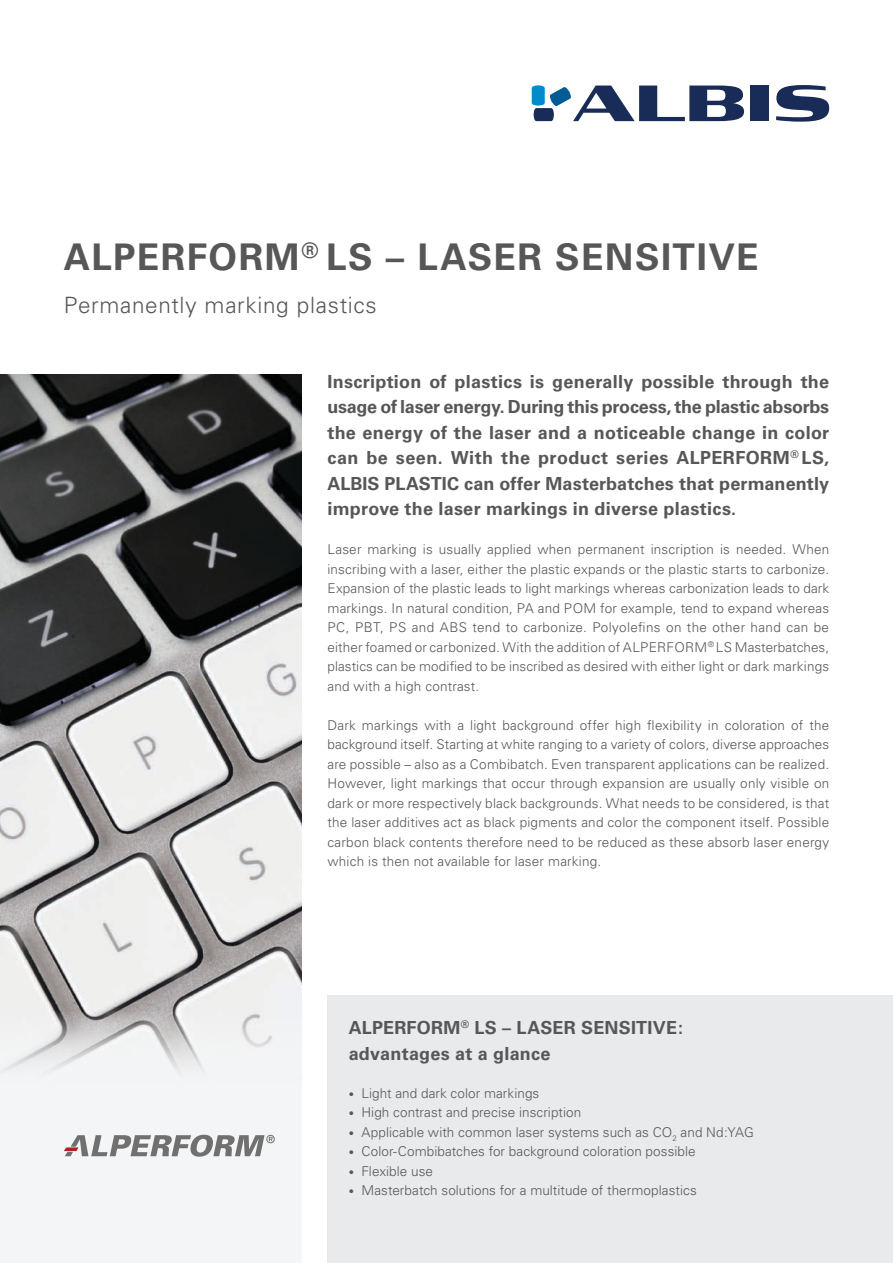
<style>
.page{position:relative;width:893px;height:1263px;background:#fff}
.page>*{position:absolute;margin:0;border:0;box-sizing:border-box;transform-origin:0 0}
.t1{font:700 36.75px "Univers";letter-spacing:.04em;color:#575757}
.t2{font:300 22.5px "Univers";letter-spacing:.03em;color:#575757}
.t3{font:700 18px/25.5px "Univers";letter-spacing:.015em;color:#575757;text-align:justify}
.t4{font:300 13.5px/19.5px "Univers";letter-spacing:.005em;color:#575757;text-align:justify}
.s1{font-size:10.5px}
</style>
<div class="page">
<div style="left:327px;top:995px;width:566px;height:268px;background:#e8eaec"></div>
<svg style="left:532px;top:85px;width:212px;height:36px"></svg>
<div style="left:751px;top:86px;width:18px;height:35px;background:#192b57"></div>
<svg style="left:776px;top:85px;width:53px;height:37px"></svg>
<div style="left:0;top:374px;width:302px;height:889px;background:#f4f5f6"></div>
<svg style="left:64px;top:1135px;width:211px;height:22px"></svg>
<img style="left:0;top:374px;width:302px;height:696px">
<h1 class="t1" style="left:64px;top:235px;width:696px">ALPERFORM<sup>®</sup> LS – LASER SENSITIVE</h1>
<h2 class="t2" style="left:64px;top:292px;width:315px">Permanently marking plastics</h2>
<p class="t3" style="left:327px;top:369px;width:503px">Inscription of plastics is generally possible through the usage of laser energy. During this process, the plastic absorbs the energy of the laser and a noticeable change in color can be seen. With the product series ALPERFORM<sup>®</sup> LS, ALBIS PLASTIC can offer Masterbatches that permanently improve the laser markings in diverse plastics.</p>
<p class="t4" style="left:327px;top:540px;width:503px">Laser marking is usually applied when permanent inscription is needed. When inscribing with a laser, either the plastic expands or the plastic starts to carbonize.<br>Expansion of the plastic leads to light markings whereas carbonization leads to dark markings. In natural condition, PA and POM for example, tend to expand whereas PC, PBT, PS and ABS tend to carbonize. Polyolefins on the other hand can be either foamed or carbonized. With the addition of ALPERFORM<sup>®</sup> LS Masterbatches, plastics can be modified to be inscribed as desired with either light or dark markings and with a high contrast.</p>
<p class="t4" style="left:327px;top:715px;width:503px">Dark markings with a light background offer high flexibility in coloration of the background itself. Starting at white ranging to a variety of colors, diverse approaches are possible – also as a Combibatch. Even transparent applications can be realized.<br>However, light markings that occur through expansion are usually only visible on dark or more respectively black backgrounds. What needs to be considered, is that the laser additives act as black pigments and color the component itself. Possible carbon black contents therefore need to be reduced as these absorb laser energy which is then not available for laser marking.</p>
<h3 class="t3" style="left:349px;top:1015px;width:336px">ALPERFORM<sup>®</sup> LS – LASER SENSITIVE: advantages at a glance</h3>
<p class="t4" style="left:349px;top:1083px;width:192px"><span class="s1">•</span> Light and dark color markings</p>
<p class="t4" style="left:349px;top:1103px;width:234px"><span class="s1">•</span> High contrast and precise inscription</p>
<p class="t4" style="left:349px;top:1122px;width:407px"><span class="s1">•</span> Applicable with common laser systems such as CO<sub>2</sub> and Nd:YAG</p>
<p class="t4" style="left:349px;top:1142px;width:349px"><span class="s1">•</span> Color-Combibatches for background coloration possible</p>
<p class="t4" style="left:349px;top:1161px;width:86px"><span class="s1">•</span> Flexible use</p>
<p class="t4" style="left:349px;top:1181px;width:350px"><span class="s1">•</span> Masterbatch solutions for a multitude of thermoplastics</p>
</div>
